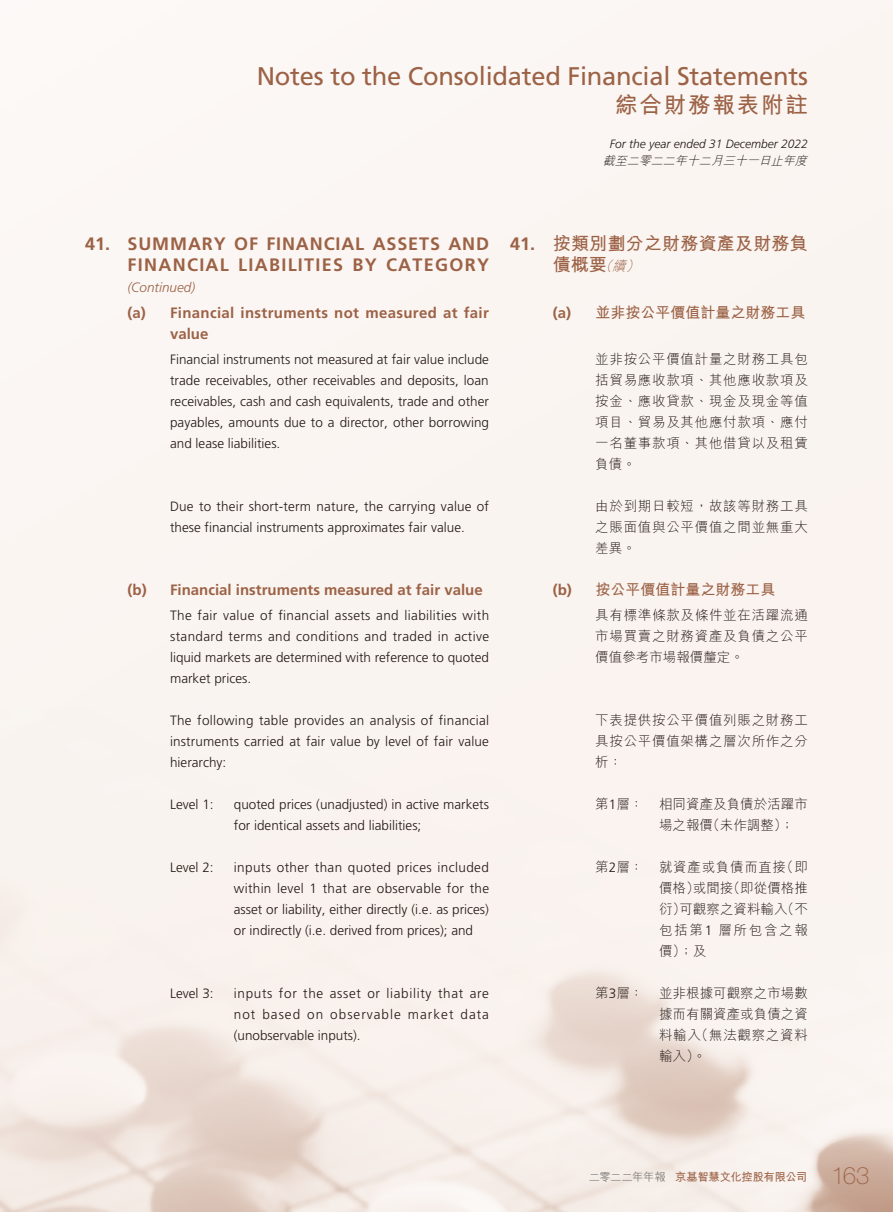
<style>
.page{position:relative;width:893px;height:1212px;background:#faf3ef}
.page>*{position:absolute;margin:0;border:0;box-sizing:border-box;transform-origin:0 0}
.t1{font:25.5px "Frutiger LT Std";letter-spacing:-.01em;color:#9c6246}
.t2{font:700 22.5px "M Hei HK";letter-spacing:.08em;color:#9c6246}
.t3{font:700 18px/21px "Frutiger LT Std";letter-spacing:.07em;color:#9c6246;text-align:right}
.t4{font:700 18px/21px "M Hei HK";letter-spacing:.015em;color:#9c6246}
.t5{font:700 15px/21px "Frutiger LT Std";letter-spacing:.02em;color:#9c6246}
.t6{font:700 15px "Frutiger LT Std";color:#9c6246}
.t7{font:700 15px "M Hei HK";color:#9c6246}
.t8{font:300 13.5px/21px "Frutiger LT Std";color:#231916;text-align:justify}
.t9{font:300 13.5px/21px "M Hei HK";letter-spacing:.055em;color:#231916;text-align:justify}
.t10{font:300 13.5px/21px "M Hei HK";color:#231916}
.t11{font:italic 300 13.5px "Frutiger LT Std";color:#9c6246}
.t12{font:italic 300 12px "Frutiger LT Std";color:#231916}
.t13{font:italic 300 12px "M Hei HK";color:#231916}
.t14{font:700 11.25px "M Hei HK";letter-spacing:-.015em;color:#9c6246}
.s1{font-family:"Frutiger LT Std"}
.s2{font-weight:300;font-style:italic;font-size:13.5px}
.s3{font-weight:300;color:#595857}
.s4{font-family:"Helvetica Neue LT Std";font-weight:100;font-size:24px}
</style>
<div class="page">
<h1 class="t1" style="left:257px;top:61px;width:553px">Notes to the Consolidated Financial Statements</h1>
<h2 class="t2" style="left:615px;top:89px;width:194px">綜合財務報表附註</h2>
<p class="t12" style="left:610px;top:137px;width:200px">For the year ended 31 December 2022</p>
<p class="t13" style="left:603px;top:155px;width:209px">截至二零二二年十二月三十一日止年度</p>
<h3 class="t3" style="left:85px;top:233px;width:406px">41. SUMMARY OF FINANCIAL ASSETS AND<br>FINANCIAL LIABILITIES BY CATEGORY</h3>
<p class="t11" style="left:128px;top:280px;width:69px">(Continued)</p>
<p class="t5" style="left:170px;top:302px;width:320px;text-indent:-43px">(a) Financial instruments not measured at fair value</p>
<p class="t8" style="left:170px;top:349px;width:321px">Financial instruments not measured at fair value include trade receivables, other receivables and deposits, loan receivables, cash and cash equivalents, trade and other payables, amounts due to a director, other borrowing and lease liabilities.</p>
<p class="t8" style="left:170px;top:496px;width:321px">Due to their short-term nature, the carrying value of these financial instruments approximates fair value.</p>
<p class="t6" style="left:128px;top:581px;width:357px">(b) Financial instruments measured at fair value</p>
<p class="t8" style="left:170px;top:605px;width:321px">The fair value of financial assets and liabilities with standard terms and conditions and traded in active liquid markets are determined with reference to quoted market prices.</p>
<p class="t8" style="left:170px;top:710px;width:320px">The following table provides an analysis of financial instruments carried at fair value by level of fair value hierarchy:</p>
<p class="t8" style="left:170px;top:794px;width:45px">Level 1:</p>
<p class="t8" style="left:234px;top:794px;width:257px">quoted prices (unadjusted) in active markets for identical assets and liabilities;</p>
<p class="t8" style="left:170px;top:857px;width:45px">Level 2:</p>
<p class="t8" style="left:234px;top:857px;width:257px">inputs other than quoted prices included within level 1 that are observable for the asset or liability, either directly (i.e. as prices) or indirectly (i.e. derived from prices); and</p>
<p class="t8" style="left:170px;top:983px;width:45px">Level 3:</p>
<p class="t8" style="left:234px;top:983px;width:257px">inputs for the asset or liability that are not based on observable market data (unobservable inputs).</p>
<h3 class="t4" style="left:553px;top:231px;width:257px;text-indent:-43px"><span class="s1">41.</span> 按類別劃分之財務資產及財務負債概要<span class="s2">（續）</span></h3>
<p class="t7" style="left:553px;top:301px;width:254px"><span class="s1">(a)</span> 並非按公平價值計量之財務工具</p>
<p class="t9" style="left:595px;top:348px;width:214px">並非按公平價值計量之財務工具包括貿易應收款項、其他應收款項及按金、應收貸款、現金及現金等值項目、貿易及其他應付款項、應付一名董事款項、其他借貸以及租賃負債。</p>
<p class="t9" style="left:595px;top:495px;width:214px">由於到期日較短，故該等財務工具之賬面值與公平價值之間並無重大差異。</p>
<p class="t7" style="left:553px;top:578px;width:224px"><span class="s1">(b)</span> 按公平價值計量之財務工具</p>
<p class="t9" style="left:595px;top:605px;width:214px">具有標準條款及條件並在活躍流通市場買賣之財務資產及負債之公平價值參考市場報價釐定。</p>
<p class="t9" style="left:595px;top:710px;width:214px">下表提供按公平價值列賬之財務工具按公平價值架構之層次所作之分析：</p>
<p class="t10" style="left:659px;top:794px;width:150px;text-indent:-64px">第<span class="s1">1</span>層： 相同資產及負債於活躍市場之報價（未作調整）；</p>
<p class="t9" style="left:659px;top:857px;width:150px;text-indent:-64px">第<span class="s1">2</span>層： 就資產或負債而直接（即價格）或間接（即從價格推衍）可觀察之資料輸入（不包括第<span class="s1">1</span> 層所包含之報價）；及</p>
<p class="t9" style="left:659px;top:983px;width:150px;text-indent:-64px">第<span class="s1">3</span>層： 並非根據可觀察之市場數據而有關資產或負債之資料輸入（無法觀察之資料輸入）。</p>
<p class="t14" style="left:589px;top:1168px;width:282px"><span class="s3">二零二二年年報</span> 京基智慧文化控股有限公司 <span class="s4">163</span></p>
</div>
